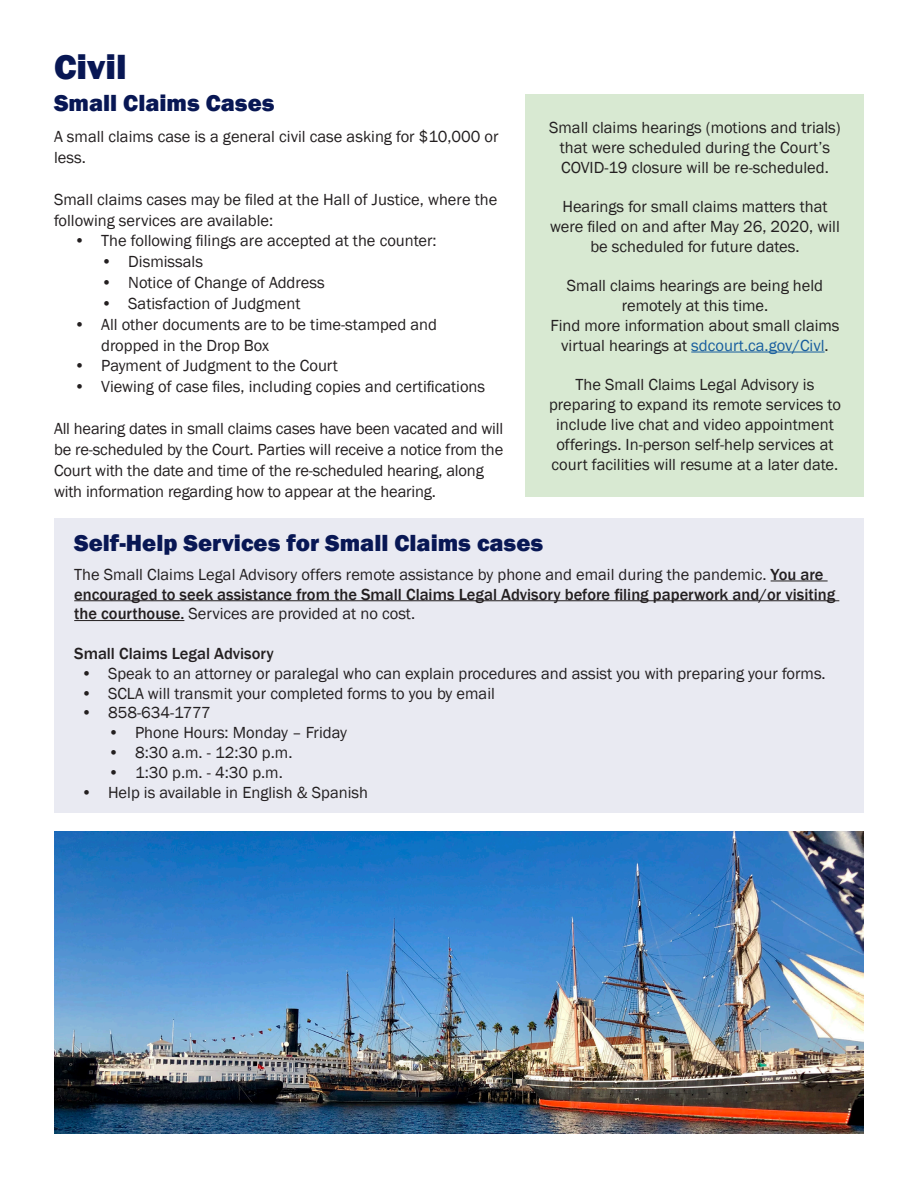
<style>
.page{position:relative;width:918px;height:1188px;background:#fff}
.page>*{position:absolute;margin:0;border:0;box-sizing:border-box;transform-origin:0 0}
.t1{font:800 36px "Franklin Gothic";color:#081754}
.t2{font:800 24px "Franklin Gothic";color:#081754}
.t3{font:16.5px/19.8px "Franklin Gothic";color:#231f20;text-align:center}
.t4{font:500 16.5px/19.8px "Franklin Gothic";color:#231f20}
.s1{color:#175d9e}
.s2{font-weight:400}
</style>
<div class="page">
<div style="left:526px;top:94px;width:338px;height:403px;background:#d8e9d2"></div>
<hr style="left:691px;top:352px;width:134px;height:1px;background:#175d9e">
<div style="left:54px;top:518px;width:810px;height:295px;background:#e9eaf2"></div>
<hr style="left:771px;top:581px;width:57px;height:1px;background:#231f20">
<hr style="left:74px;top:600px;width:765px;height:1px;background:#231f20">
<hr style="left:74px;top:620px;width:110px;height:1px;background:#231f20">
<img style="left:54px;top:832px;width:810px;height:302px">
<p class="t1" style="left:54px;top:44px;width:74px">Civil</p>
<p class="t2" style="left:54px;top:88px;width:222px">Small Claims Cases</p>
<p class="t3" style="left:54px;top:127px;width:446px;line-height:20.9px;text-align:left">A small claims case is a general civil case asking for $10,000 or less.</p>
<p class="t3" style="left:54px;top:189px;width:445px;line-height:20.9px;text-align:left">Small claims cases may be filed at the Hall of Justice, where the following services are available:</p>
<p class="t3" style="left:74px;top:231px;width:364px">• The following filings are accepted at the counter:</p>
<p class="t3" style="left:101px;top:252px;width:103px">• Dismissals</p>
<p class="t3" style="left:101px;top:273px;width:225px">• Notice of Change of Address</p>
<p class="t3" style="left:101px;top:294px;width:201px">• Satisfaction of Judgment</p>
<p class="t3" style="left:101px;top:314px;width:337px;line-height:20.9px;text-align:left;text-indent:-27px">• All other documents are to be time-stamped and dropped in the Drop Box</p>
<p class="t3" style="left:74px;top:356px;width:265px">• Payment of Judgment to the Court</p>
<p class="t3" style="left:74px;top:377px;width:412px">• Viewing of case files, including copies and certifications</p>
<p class="t3" style="left:54px;top:418px;width:451px;line-height:20.9px;text-align:left">All hearing dates in small claims cases have been vacated and will be re-scheduled by the Court. Parties will receive a notice from the Court with the date and time of the re-scheduled hearing, along with information regarding how to appear at the hearing.</p>
<p class="t3" style="left:549px;top:118px;width:293px">Small claims hearings (motions and trials) that were scheduled during the Court’s<br>COVID-19 closure will be re-scheduled.</p>
<p class="t3" style="left:550px;top:197px;width:291px">Hearings for small claims matters that were filed on and after May 26, 2020, will be scheduled for future dates.</p>
<p class="t3" style="left:567px;top:276px;width:258px">Small claims hearings are being held remotely at this time.</p>
<p class="t3" style="left:550px;top:316px;width:291px">Find more information about small claims virtual hearings at <span class="s1">sdcourt.ca.gov/Civl</span>.</p>
<p class="t3" style="left:549px;top:375px;width:293px">The Small Claims Legal Advisory is preparing to expand its remote services to include live chat and video appointment offerings. In-person self-help services at court facilities will resume at a later date.</p>
<p class="t2" style="left:74px;top:527px;width:470px">Self-Help Services for Small Claims cases</p>
<p class="t4" style="left:74px;top:565px;width:763px"><span class="s2">The Small Claims Legal Advisory offers remote assistance by phone and email during the pandemic.</span> You are encouraged to seek assistance from the Small Claims Legal Advisory before filing paperwork and/or visiting the courthouse. <span class="s2">Services are provided at no cost.</span></p>
<p class="t4" style="left:74px;top:644px;width:201px">Small Claims Legal Advisory</p>
<p class="t3" style="left:81px;top:664px;width:746px">• Speak to an attorney or paralegal who can explain procedures and assist you with preparing your forms.</p>
<p class="t3" style="left:81px;top:683px;width:415px">• SCLA will transmit your completed forms to you by email</p>
<p class="t3" style="left:81px;top:703px;width:131px">• 858-634-1777</p>
<p class="t3" style="left:108px;top:723px;width:240px">• Phone Hours: Monday – Friday</p>
<p class="t3" style="left:108px;top:743px;width:186px">• 8:30 a.m. - 12:30 p.m.</p>
<p class="t3" style="left:108px;top:763px;width:176px">• 1:30 p.m. - 4:30 p.m.</p>
<p class="t3" style="left:81px;top:782px;width:289px">• Help is available in English &amp; Spanish</p>
</div>
